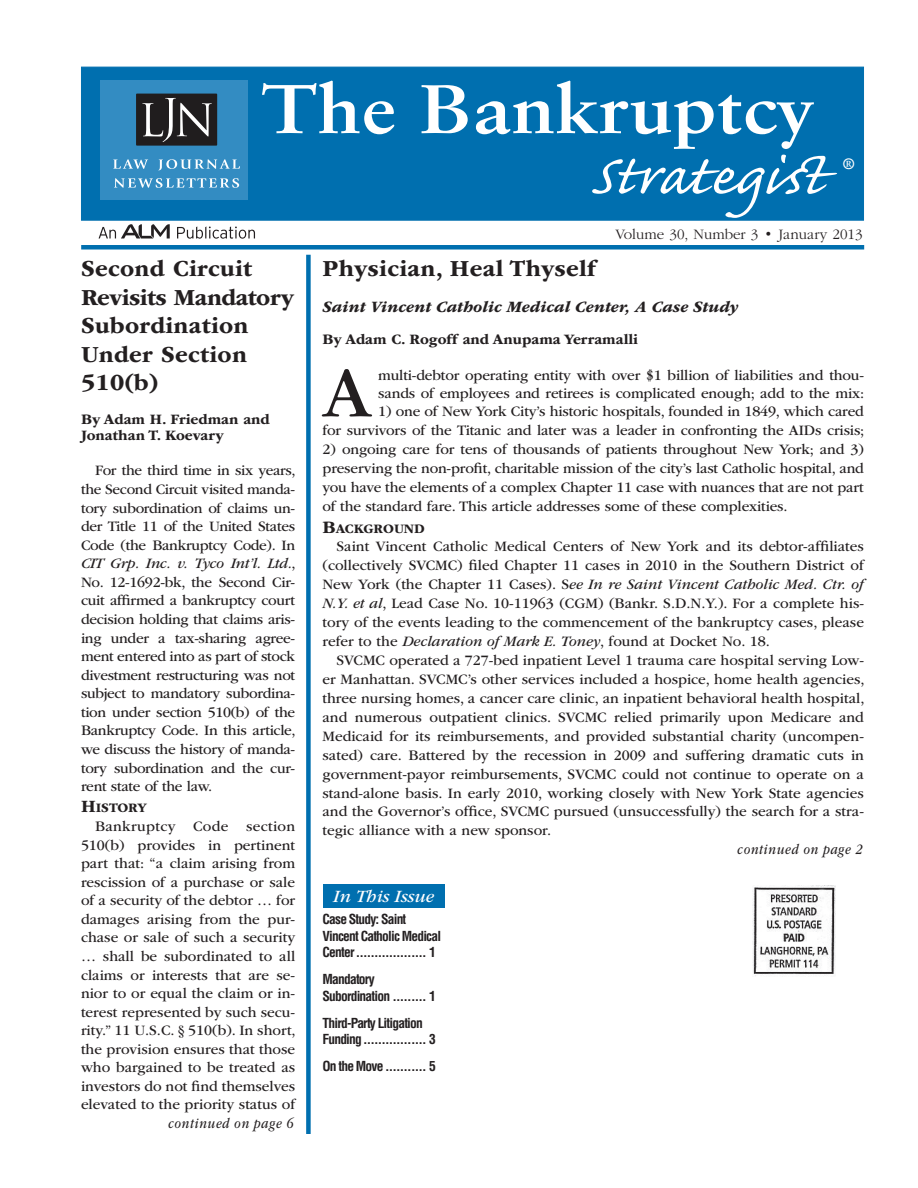
<style>
.page{position:relative;width:918px;height:1188px;background:#fff}
.page>*{position:absolute;margin:0;border:0;box-sizing:border-box;transform-origin:0 0}
.t1{font:73.8px "ITC Garamond Std";color:#231f20}
.t2{font:72px "Caflisch Script Pro";color:#fff;scale:1.14 1}
.t3{font:700 69px "Sabon LT Std";color:#fff;scale:1.14 1}
.t4{font:700 24px/28.5px "ITC Garamond Std";letter-spacing:.015em;color:#231f20}
.t5{font:italic 18px "ITC Garamond Std";color:#fff}
.t6{font:italic 700 16.5px "ITC Garamond Std";color:#231f20}
.t7{font:15px/18.6px "ITC Garamond Std";letter-spacing:-.01em;color:#231f20;text-align:justify}
.t8{font:700 15px/16.8px "ITC Garamond Std";color:#231f20}
.t9{font:italic 15px "ITC Garamond Std";letter-spacing:.05em;color:#231f20;scale:.82 1}
.t10{font:300 15px "ITC Garamond Std";color:#231f20}
.t11{font:700 15px "Sabon LT Std";color:#fff}
.t12{font:700 condensed 13.5px/16.5px "Helvetica LT Std";letter-spacing:-.06em;color:#231f20}
.t13{font:700 13.5px "ITC Garamond Std";color:#231f20}
.s1{font-size:18px}
.s2{font-style:italic}
</style>
<div class="page">
<div style="left:323px;top:884px;width:122px;height:24px;background:#006faf"></div>
<div style="left:81px;top:245px;width:783px;height:5px;background:#006faf"></div>
<div style="left:306px;top:255px;width:5px;height:879px;background:#006faf"></div>
<img style="left:753px;top:885px;width:83px;height:91px">
<div style="left:81px;top:67px;width:783px;height:154px;background:#006faf;border:1px solid #006faf"></div>
<div style="left:100px;top:80px;width:148px;height:120px;background:#338cc2"></div>
<div style="left:136px;top:94px;width:81px;height:52px;background:#201d1e"></div>
<svg style="left:142px;top:98px;width:70px;height:44px"></svg>
<svg style="left:113px;top:159px;width:35px;height:10px"></svg>
<svg style="left:158px;top:159px;width:82px;height:11px"></svg>
<svg style="left:114px;top:178px;width:125px;height:10px"></svg>
<svg style="left:177px;top:226px;width:78px;height:13px"></svg>
<svg style="left:99px;top:224px;width:71px;height:14px"></svg>
<h3 class="t3" style="left:261px;top:66px;width:487px">The Bankruptcy</h3>
<h2 class="t2" style="left:590px;top:139px;width:219px">Strategist</h2>
<p class="t11" style="left:843px;top:155px;width:13px">®</p>
<p class="t10" style="left:616px;top:226px;width:248px">Volume 30, Number 3 • January 2013</p>
<h3 class="t4" style="left:81px;top:255px;width:214px">Second Circuit<br>Revisits Mandatory<br>Subordination<br>Under Section<br>510(b)</h3>
<h3 class="t4" style="left:323px;top:255px;width:275px">Physician, Heal Thyself</h3>
<p class="t6" style="left:323px;top:298px;width:417px">Saint Vincent Catholic Medical Center, A Case Study</p>
<p class="t8" style="left:323px;top:331px;width:317px">By Adam C. Rogoff and Anupama Yerramalli</p>
<h1 class="t1" style="left:323px;top:353px;width:51px">A</h1>
<p class="t7" style="left:378px;top:366px;width:488px">multi-debtor operating entity with over $1 billion of liabilities and thou&shy;sands of employees and retirees is complicated enough; add to the mix:</p>
<p class="t7" style="left:323px;top:402px;width:543px;text-align:right">1) one of New York City’s historic hospitals, founded in 1849, which cared<br>for survivors of the Titanic and later was a leader in confronting the AIDs crisis;</p>
<p class="t7" style="left:323px;top:440px;width:543px">2) ongoing care for tens of thousands of patients throughout New York; and 3) preserving the non-profit, charitable mission of the city’s last Catholic hospital, and you have the elements of a complex Chapter 11 case with nuances that are not part of the standard fare. This article addresses some of these complexities.</p>
<p class="t13" style="left:323px;top:521px;width:104px"><span class="s1">B</span>ACKGROUND</p>
<p class="t7" style="left:323px;top:537px;width:543px;text-indent:14px">Saint Vincent Catholic Medical Centers of New York and its debtor-affiliates (collectively SVCMC) filed Chapter 11 cases in 2010 in the Southern District of New York (the Chapter 11 Cases). S<span class="s2">ee In re Saint Vincent Catholic Med. Ctr. of N.Y. et al</span>, Lead Case No. 10-11963 (CGM) (Bankr. S.D.N.Y.). For a complete his&shy;tory of the events leading to the commencement of the bankruptcy cases, please refer to the <span class="s2">Declaration of Mark E. Toney</span>, found at Docket No. 18.</p>
<p class="t7" style="left:323px;top:651px;width:543px;text-indent:14px">SVCMC operated a 727-bed inpatient Level 1 trauma care hospital serving Low&shy;er Manhattan. SVCMC’s other services included a hospice, home health agencies, three nursing homes, a cancer care clinic, an inpatient behavioral health hospital, and numerous outpatient clinics. SVCMC relied primarily upon Medicare and Medicaid for its reimbursements, and provided substantial charity (uncompen&shy;sated) care. Battered by the recession in 2009 and suffering dramatic cuts in government-payor reimbursements, SVCMC could not continue to operate on a stand-alone basis. In early 2010, working closely with New York State agencies and the Governor’s office, SVCMC pursued (unsuccessfully) the search for a stra&shy;tegic alliance with a new sponsor.</p>
<p class="t8" style="left:81px;top:411px;width:190px">By Adam H. Friedman and<br>Jonathan T. Koevary</p>
<p class="t7" style="left:81px;top:462px;width:216px;text-indent:14px">For the third time in six years, the Second Circuit visited manda&shy;tory subordination of claims un&shy;der Title 11 of the United States Code (the Bankruptcy Code). In <span class="s2">CIT Grp. Inc. v. Tyco Int’l. Ltd.</span>, No. 12-1692-bk, the Second Cir&shy;cuit affirmed a bankruptcy court decision holding that claims aris&shy;ing under a tax-sharing agree&shy;ment entered into as part of stock divestment restructuring was not subject to mandatory subordina&shy;tion under section 510(b) of the Bankruptcy Code. In this article, we discuss the history of manda&shy;tory subordination and the cur&shy;rent state of the law.</p>
<p class="t13" style="left:81px;top:801px;width:67px"><span class="s1">H</span>ISTORY</p>
<p class="t7" style="left:81px;top:817px;width:216px;text-indent:14px">Bankruptcy Code section 510(b) provides in pertinent part that: “a claim arising from rescission of a purchase or sale of a security of the debtor … for damages arising from the pur&shy;chase or sale of such a security … shall be subordinated to all claims or interests that are se&shy;nior to or equal the claim or in&shy;terest represented by such secu&shy;rity.” 11 U.S.C. § 510(b). In short, the provision ensures that those who bargained to be treated as investors do not find themselves elevated to the priority status of</p>
<p class="t9" style="left:737px;top:841px;width:154px">continued on page 2</p>
<p class="t5" style="left:333px;top:887px;width:102px">In This Issue</p>
<p class="t12" style="left:323px;top:911px;width:120px">Case Study: Saint<br>Vincent Catholic Medical<br>Center................... 1</p>
<p class="t12" style="left:323px;top:971px;width:115px">Mandatory<br>Subordination ......... 1</p>
<p class="t12" style="left:323px;top:1014px;width:115px">Third-Party Litigation<br>Funding................. 3</p>
<p class="t12" style="left:323px;top:1058px;width:115px">On the Move ........... 5</p>
<p class="t9" style="left:168px;top:1115px;width:154px">continued on page 6</p>
</div>
